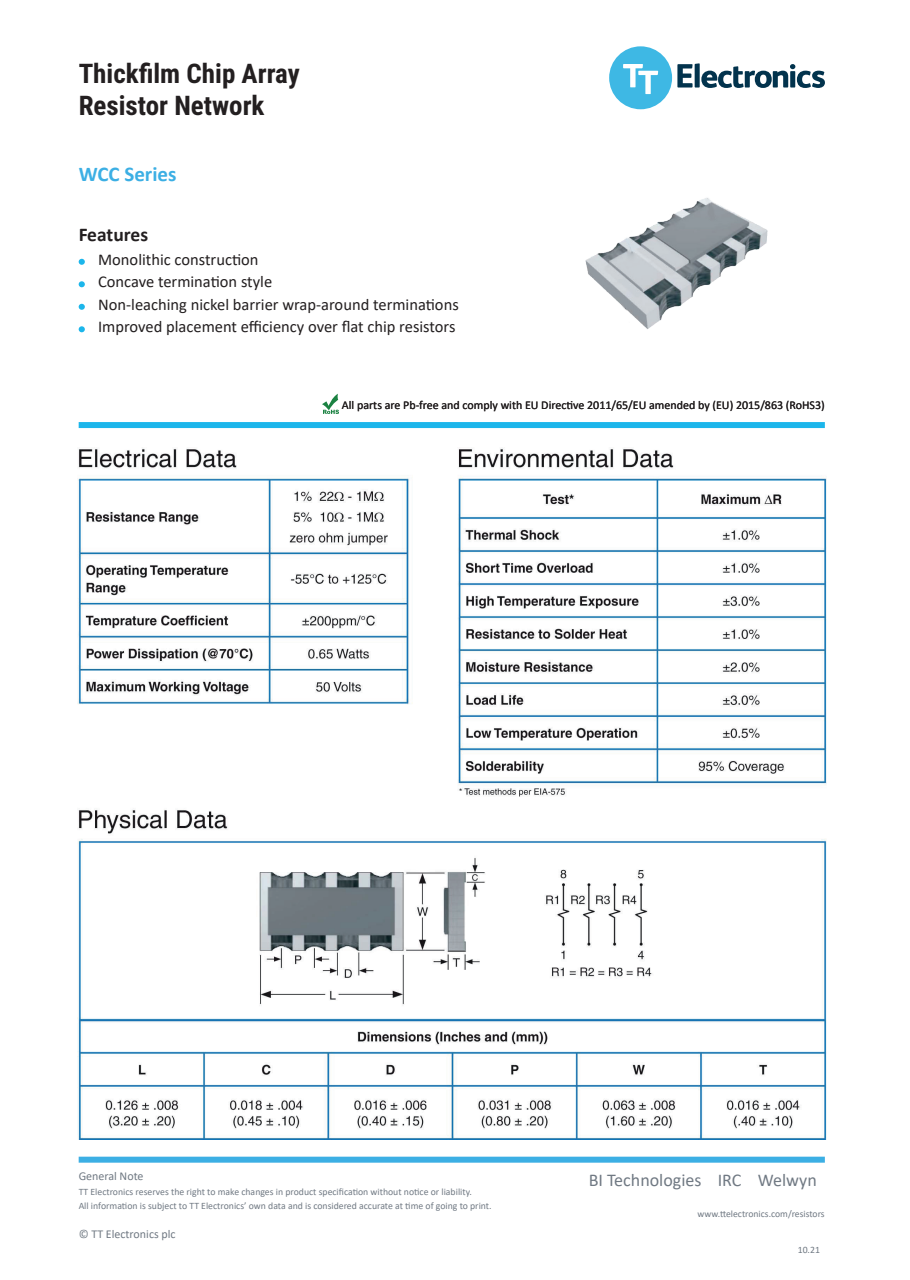
<style>
.page{position:relative;width:910px;height:1280px;background:#fff}
.page>*{position:absolute;margin:0;border:0;box-sizing:border-box;transform-origin:0 0}
.t1{font:700 27px/32.4px "Roboto Condensed";color:#231f20}
.t2{font:700 21px "Calibri";color:#3cafe4}
.t3{font:700 19.5px "Calibri";color:#231f20}
.t4{font:18px "Calibri";color:#707983}
.t5{font:16.5px/22.5px "Calibri";color:#231f20}
.t6{font:12px "Calibri";color:#231f20}
.t7{font:12px "Calibri";color:#707983}
.t8{font:9.75px/14.4px "Calibri";color:#707983}
.t9{font:9.6px "Calibri";color:#707983}
</style>
<div class="page">
<svg style="left:79px;top:259px;width:6px;height:6px"></svg>
<svg style="left:79px;top:281px;width:6px;height:6px"></svg>
<svg style="left:79px;top:304px;width:6px;height:6px"></svg>
<svg style="left:79px;top:326px;width:6px;height:6px"></svg>
<img style="left:77px;top:448px;width:750px;height:691px">
<img style="left:585px;top:198px;width:183px;height:131px">
<div style="left:79px;top:422px;width:746px;height:6px;background:#1cb6eb"></div>
<svg style="left:322px;top:394px;width:17px;height:20px"></svg>
<svg style="left:677px;top:63px;width:148px;height:25px"></svg>
<div style="left:609px;top:46px;width:63px;height:63px;background:#3eb8e4;border-radius:50%"></div>
<svg style="left:623px;top:64px;width:35px;height:30px"></svg>
<div style="left:79px;top:1157px;width:746px;height:6px;background:#3cafe4"></div>
<h1 class="t1" style="left:79px;top:56px;width:223px">Thickfilm Chip Array<br>Resistor Network</h1>
<h2 class="t2" style="left:79px;top:159px;width:99px">WCC Series</h2>
<h3 class="t3" style="left:79px;top:221px;width:71px">Features</h3>
<h3 class="t5" style="left:98px;top:248px;width:362px">Monolithic construction<br>Concave termination style<br>Non-leaching nickel barrier wrap-around terminations Improved placement efficiency over flat chip resistors</h3>
<p class="t6" style="left:342px;top:396px;width:484px">All parts are Pb-free and comply with EU Directive 2011/65/EU amended by (EU) 2015/863 (RoHS3)</p>
<p class="t7" style="left:79px;top:1168px;width:66px">General Note</p>
<p class="t8" style="left:79px;top:1184px;width:415px">TT Electronics reserves the right to make changes in product specification without notice or liability.<br>All information is subject to TT Electronics’ own data and is considered accurate at time of going to print.</p>
<p class="t7" style="left:79px;top:1225px;width:98px">© TT Electronics plc</p>
<h3 class="t4" style="left:589px;top:1167px;width:230px">BI Technologies IRC Welwyn</h3>
<p class="t9" style="left:698px;top:1207px;width:129px">www.ttelectronics.com/resistors</p>
<p class="t8" style="left:798px;top:1243px;width:24px">10.21</p>
</div>
